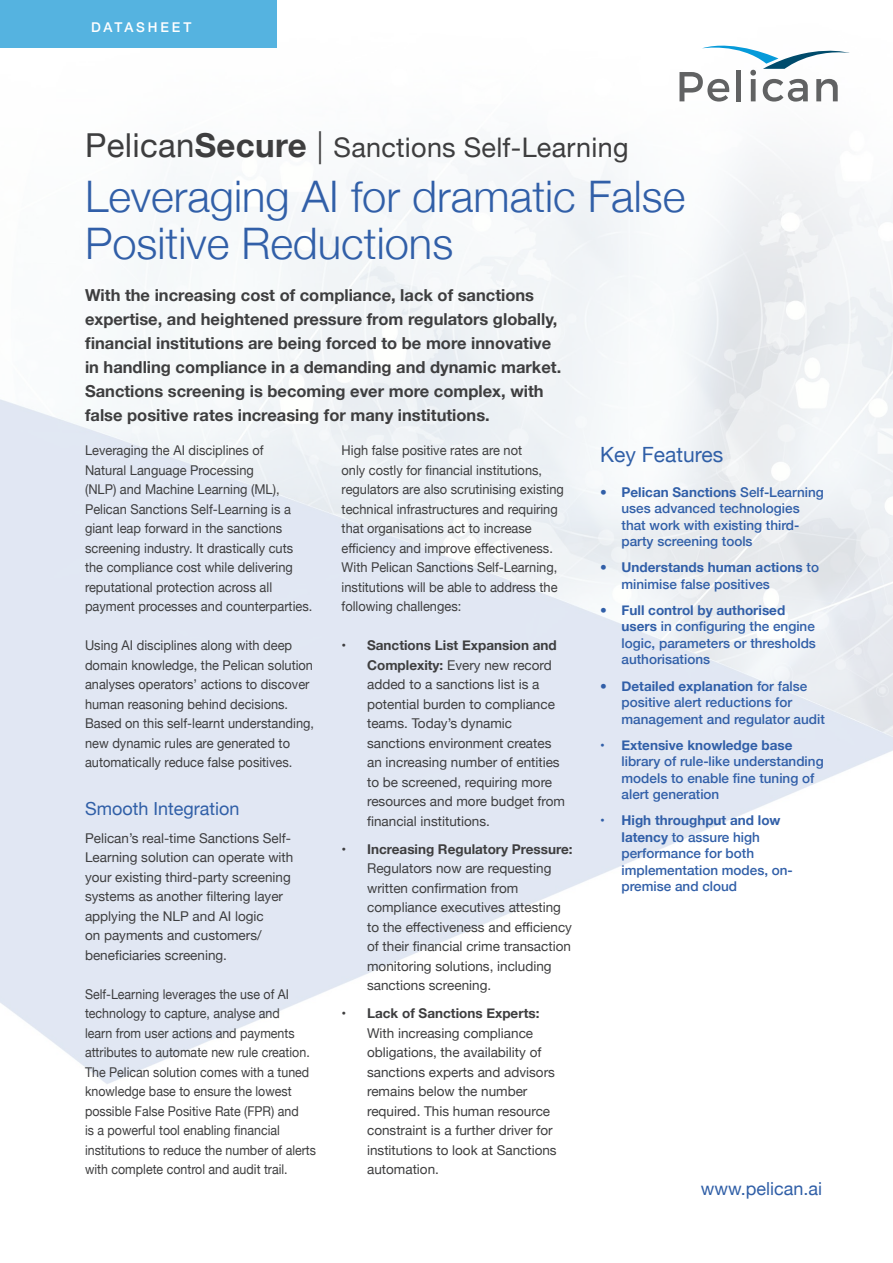
<style>
.page{position:relative;width:893px;height:1263px;background:#fff}
.page>*{position:absolute;margin:0;border:0;box-sizing:border-box;transform-origin:0 0}
.t1{font:300 43.5px/46.5px "Helvetica Neue";color:#315fa8}
.t2{font:27px "Helvetica Neue";letter-spacing:.01em;color:#3e3e3f}
.t3{font:21px "Helvetica Neue";color:#305fa7}
.t4{font:18px "Helvetica Neue";color:#305fa7}
.t5{font:700 16.5px/24px "Helvetica Neue";color:#3e3e3f}
.t6{font:13.5px/19.5px "Helvetica Neue";color:#3e3e3f}
.t7{font:13.5px/19.5px "Helvetica Neue";color:#3e3e3f;scale:.95 1}
.t8{font:500 13.5px/16.5px "Helvetica Neue";color:#315fa8}
.t9{font:13.5px/19.5px "Helvetica Neue";color:#3e3e3f;scale:.92 1}
.Asset_Navigation_Hel{font:500 13.5px "Helvetica Neue";letter-spacing:.21em;color:#fff}
.s1{font-size:33px}
.s2{font-weight:700;font-size:33px}
.s3{font-weight:300;font-size:33px}
.s4{font-weight:700}
.s5{font-weight:400}
</style>
<div class="page">
<img style="left:0;top:0;width:893px;height:1084px">
<svg style="left:679px;top:46px;width:171px;height:56px"></svg>
<div style="left:0;top:0;width:276px;height:48px;background:#55b3e0"></div>
<p class="Asset_Navigation_Hel" style="left:91px;top:16px;width:102px">DATASHEET</p>
<p class="t2" style="left:85px;top:128px;width:545px"><span class="s1">Pelican</span><span class="s2">Secure</span> <span class="s3">|</span> Sanctions Self-Learning</p>
<p class="t1" style="left:85px;top:170px;width:602px">Leveraging AI for dramatic False<br>Positive Reductions</p>
<p class="t5" style="left:85px;top:284px;width:478px">With the increasing cost of compliance, lack of sanctions expertise, and heightened pressure from regulators globally, financial institutions are being forced to be more innovative in handling compliance in a demanding and dynamic market.<br>Sanctions screening is becoming ever more complex, with false positive rates increasing for many institutions.</p>
<p class="t3" style="left:600px;top:440px;width:124px">Key Features</p>
<p class="t8" style="left:622px;top:483px;width:204px;text-indent:-21px">• <span class="s4">Pelican Sanctions</span> Self-Learning uses advanced technologies that work with existing third&shy;party screening tools</p>
<p class="t8" style="left:622px;top:558px;width:199px;text-indent:-21px">• <span class="s4">Understands human actions</span> to minimise false positives</p>
<p class="t8" style="left:622px;top:601px;width:196px;text-indent:-21px">• <span class="s4">Full control by authorised users</span> in configuring the engine logic, parameters or thresholds authorisations</p>
<p class="t8" style="left:622px;top:676px;width:205px;text-indent:-21px">• <span class="s4">Detailed explanation</span> for false positive alert reductions for management and regulator audit</p>
<p class="t8" style="left:622px;top:735px;width:204px;text-indent:-21px"><span class="s4">• Extensive knowledge base </span>library of rule-like understanding models to enable fine tuning of alert generation</p>
<p class="t8" style="left:622px;top:811px;width:173px;text-indent:-21px"><span class="s5">•</span> <span class="s4">High throughput and low latency</span> to assure high performance for both implementation modes, on&shy;premise and cloud</p>
<p class="t7" style="left:85px;top:441px;width:241px">Leveraging the AI disciplines of<br>Natural Language Processing<br>(NLP) and Machine Learning (ML), Pelican Sanctions Self-Learning is a giant leap forward in the sanctions screening industry. It drastically cuts the compliance cost while delivering reputational protection across all payment processes and counterparties.</p>
<p class="t7" style="left:85px;top:636px;width:243px">Using AI disciplines along with deep domain knowledge, the Pelican solution analyses operators’ actions to discover human reasoning behind decisions.<br>Based on this self-learnt understanding, new dynamic rules are generated to automatically reduce false positives.</p>
<p class="t4" style="left:85px;top:795px;width:156px">Smooth Integration</p>
<p class="t6" style="left:85px;top:829px;width:210px">Pelican’s real-time Sanctions Self-<br>Learning solution can operate with your existing third-party screening systems as another filtering layer applying the NLP and AI logic<br>on payments and customers/ beneficiaries screening.</p>
<p class="t9" style="left:85px;top:985px;width:253px">Self-Learning leverages the use of AI technology to capture, analyse and<br>learn from user actions and payments attributes to automate new rule creation.<br>The Pelican solution comes with a tuned knowledge base to ensure the lowest possible False Positive Rate (FPR) and<br>is a powerful tool enabling financial institutions to reduce the number of alerts with complete control and audit trail.</p>
<p class="t7" style="left:342px;top:441px;width:236px">High false positive rates are not<br>only costly for financial institutions, regulators are also scrutinising existing technical infrastructures and requiring that organisations act to increase efficiency and improve effectiveness.<br>With Pelican Sanctions Self-Learning, institutions will be able to address the following challenges:</p>
<p class="t6" style="left:367px;top:636px;width:199px;text-indent:-26px"><span class="s4">• Sanctions List Expansion and<br>Complexity:</span> Every new record added to a sanctions list is a potential burden to compliance teams. Today’s dynamic sanctions environment creates an increasing number of entities to be screened, requiring more resources and more budget from financial institutions.</p>
<p class="t6" style="left:367px;top:840px;width:207px;text-indent:-26px">• <span class="s4">Increasing Regulatory Pressure:<br></span>Regulators now are requesting written confirmation from compliance executives attesting to the effectiveness and efficiency of their financial crime transaction monitoring solutions, including sanctions screening.</p>
<p class="t6" style="left:367px;top:1004px;width:191px;text-indent:-26px">• <span class="s4">Lack of Sanctions Experts:<br></span>With increasing compliance obligations, the availability of sanctions experts and advisors remains below the number required. This human resource constraint is a further driver for institutions to look at Sanctions automation.</p>
<p class="t4" style="left:701px;top:1176px;width:123px">www.pelican.ai</p>
</div>
